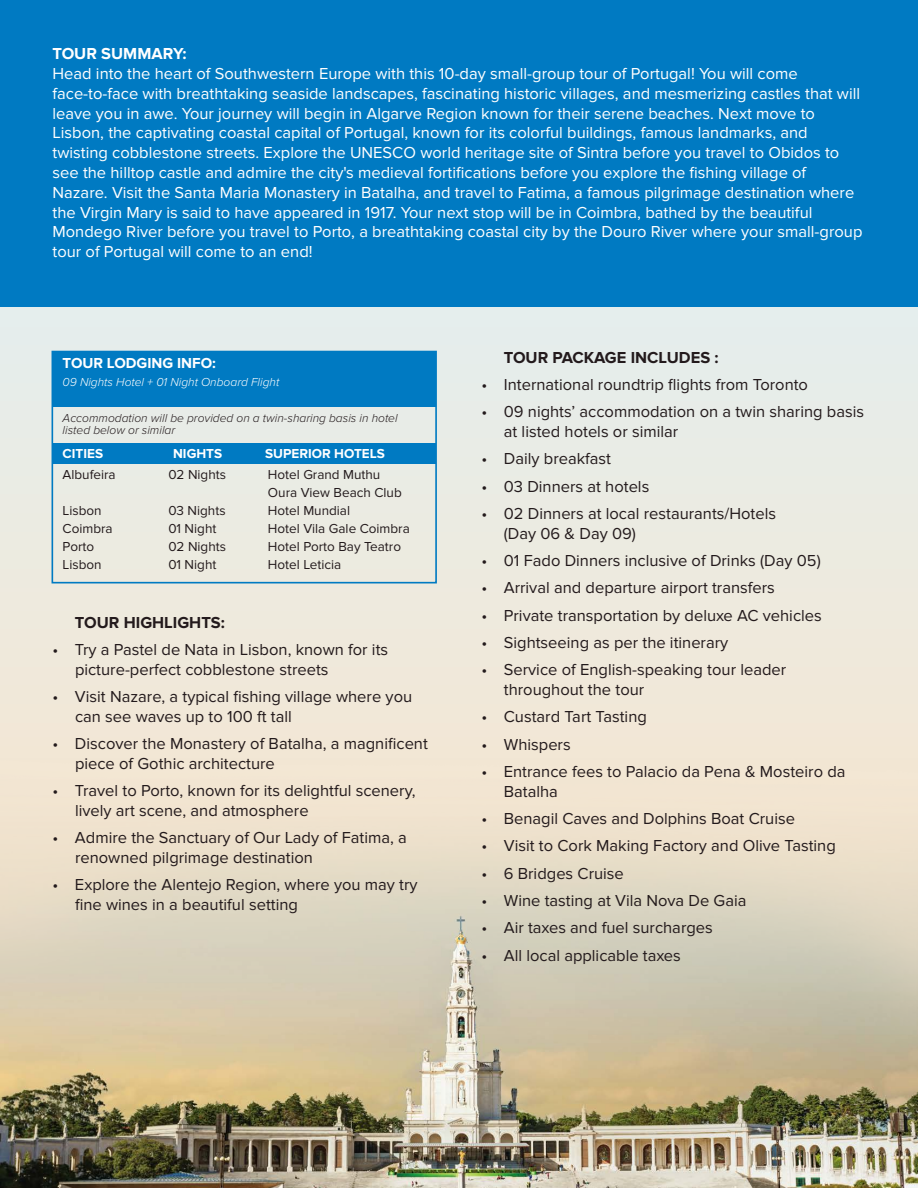
<style>
.page{position:relative;width:918px;height:1188px;background:#ecebe0}
.page>*{position:absolute;margin:0;border:0;box-sizing:border-box;transform-origin:0 0}
.t1{font:16.5px/19.8px "Proxima Nova";color:#231a1c}
.t2{font:16.5px/19.8px "Proxima Nova";color:#fff}
.t3{font:700 16.5px "Proxima Nova";color:#231a1c}
.t4{font:700 16.5px "Proxima Nova";color:#fff}
.t5{font:700 15px "Proxima Nova";color:#fff}
.t6{font:13.5px/18px "Proxima Nova";color:#231a1c}
.t7{font:700 13.5px "Proxima Nova";color:#fff}
.t8{font:italic 300 12px/12px "Proxima Nova";color:#231a1c}
.t9{font:italic 300 12px "Proxima Nova";color:#fff}
</style>
<div class="page">
<img style="left:0;top:759px;width:918px;height:429px">
<div style="left:0;top:0;width:918px;height:307px;background:#007ac2"></div>
<div style="left:52px;top:352px;width:384px;height:55px;background:#007ac2"></div>
<div style="left:52px;top:443px;width:384px;height:20px;background:#007ac2"></div>
<div style="left:52px;top:351px;width:385px;height:232px;border:2px solid #007ac2"></div>
<p class="t4" style="left:52px;top:44px;width:136px">TOUR SUMMARY:</p>
<p class="t2" style="left:52px;top:64px;width:811px">Head into the heart of Southwestern Europe with this 10-day small-group tour of Portugal! You will come face-to-face with breathtaking seaside landscapes, fascinating historic villages, and mesmerizing castles that will leave you in awe. Your journey will begin in Algarve Region known for their serene beaches. Next move to Lisbon, the captivating coastal capital of Portugal, known for its colorful buildings, famous landmarks, and twisting cobblestone streets. Explore the UNESCO world heritage site of Sintra before you travel to Obidos to see the hilltop castle and admire the city's medieval fortifications before you explore the fishing village of Nazare. Visit the Santa Maria Monastery in Batalha, and travel to Fatima, a famous pilgrimage destination where the Virgin Mary is said to have appeared in 1917. Your next stop will be in Coimbra, bathed by the beautiful Mondego River before you travel to Porto, a breathtaking coastal city by the Douro River where your small-group tour of Portugal will come to an end!</p>
<p class="t5" style="left:63px;top:354px;width:155px">TOUR LODGING INFO:</p>
<p class="t9" style="left:63px;top:375px;width:218px">09 Nights Hotel + 01 Night Onboard Flight</p>
<p class="t8" style="left:63px;top:412px;width:337px">Accommodation will be provided on a twin-sharing basis in hotel listed below or similar</p>
<p class="t7" style="left:63px;top:445px;width:42px">CITIES</p>
<p class="t7" style="left:173px;top:445px;width:50px">NIGHTS</p>
<p class="t7" style="left:265px;top:445px;width:121px">SUPERIOR HOTELS</p>
<p class="t6" style="left:63px;top:466px;width:55px">Albufeira</p>
<p class="t6" style="left:168px;top:466px;width:59px">02 Nights</p>
<p class="t6" style="left:268px;top:466px;width:135px">Hotel Grand Muthu<br>Oura View Beach Club</p>
<p class="t6" style="left:63px;top:502px;width:41px">Lisbon</p>
<p class="t6" style="left:168px;top:502px;width:59px">03 Nights</p>
<p class="t6" style="left:268px;top:502px;width:84px">Hotel Mundial</p>
<p class="t6" style="left:63px;top:520px;width:52px">Coimbra</p>
<p class="t6" style="left:168px;top:520px;width:50px">01 Night</p>
<p class="t6" style="left:268px;top:520px;width:143px">Hotel Vila Gale Coimbra</p>
<p class="t6" style="left:63px;top:538px;width:33px">Porto</p>
<p class="t6" style="left:168px;top:538px;width:59px">02 Nights</p>
<p class="t6" style="left:268px;top:538px;width:135px">Hotel Porto Bay Teatro</p>
<p class="t6" style="left:63px;top:556px;width:41px">Lisbon</p>
<p class="t6" style="left:168px;top:556px;width:50px">01 Night</p>
<p class="t6" style="left:268px;top:556px;width:75px">Hotel Leticia</p>
<p class="t3" style="left:75px;top:613px;width:151px">TOUR HIGHLIGHTS:</p>
<p class="t1" style="left:75px;top:640px;width:315px;text-indent:-23px">• Try a Pastel de Nata in Lisbon, known for its picture-perfect cobblestone streets</p>
<p class="t1" style="left:75px;top:687px;width:339px;text-indent:-23px">• Visit Nazare, a typical fishing village where you can see waves up to 100 ft tall</p>
<p class="t1" style="left:75px;top:734px;width:354px;text-indent:-23px">• Discover the Monastery of Batalha, a magnificent piece of Gothic architecture</p>
<p class="t1" style="left:75px;top:781px;width:342px;text-indent:-23px">• Travel to Porto, known for its delightful scenery, lively art scene, and atmosphere</p>
<p class="t1" style="left:75px;top:828px;width:333px;text-indent:-23px">• Admire the Sanctuary of Our Lady of Fatima, a renowned pilgrimage destination</p>
<p class="t1" style="left:75px;top:875px;width:344px;text-indent:-23px">• Explore the Alentejo Region, where you may try fine wines in a beautiful setting</p>
<p class="t3" style="left:504px;top:348px;width:216px">TOUR PACKAGE INCLUDES :</p>
<p class="t1" style="left:481px;top:375px;width:328px">• International roundtrip flights from Toronto</p>
<p class="t1" style="left:504px;top:402px;width:362px;text-indent:-23px">• 09 nights’ accommodation on a twin sharing basis at listed hotels or similar</p>
<p class="t1" style="left:481px;top:449px;width:131px">• Daily breakfast</p>
<p class="t1" style="left:481px;top:476px;width:170px">• 03 Dinners at hotels</p>
<p class="t1" style="left:504px;top:504px;width:274px;text-indent:-23px">• 02 Dinners at local restaurants/Hotels (Day 06 &amp; Day 09)</p>
<p class="t1" style="left:481px;top:551px;width:341px">• 01 Fado Dinners inclusive of Drinks (Day 05)</p>
<p class="t1" style="left:481px;top:578px;width:295px">• Arrival and departure airport transfers</p>
<p class="t1" style="left:481px;top:605px;width:342px">• Private transportation by deluxe AC vehicles</p>
<p class="t1" style="left:481px;top:633px;width:248px">• Sightseeing as per the itinerary</p>
<p class="t1" style="left:504px;top:660px;width:284px;text-indent:-23px">• Service of English-speaking tour leader throughout the tour</p>
<p class="t1" style="left:481px;top:707px;width:167px">• Custard Tart Tasting</p>
<p class="t1" style="left:481px;top:734px;width:91px">• Whispers</p>
<p class="t1" style="left:504px;top:762px;width:343px;text-indent:-23px">• Entrance fees to Palacio da Pena &amp; Mosteiro da<br>Batalha</p>
<p class="t1" style="left:481px;top:809px;width:315px">• Benagil Caves and Dolphins Boat Cruise</p>
<p class="t1" style="left:481px;top:836px;width:356px">• Visit to Cork Making Factory and Olive Tasting</p>
<p class="t1" style="left:481px;top:863px;width:144px">• 6 Bridges Cruise</p>
<p class="t1" style="left:481px;top:891px;width:267px">• Wine tasting at Vila Nova De Gaia</p>
<p class="t1" style="left:481px;top:918px;width:233px">• Air taxes and fuel surcharges</p>
<p class="t1" style="left:481px;top:945px;width:201px">• All local applicable taxes</p>
</div>
